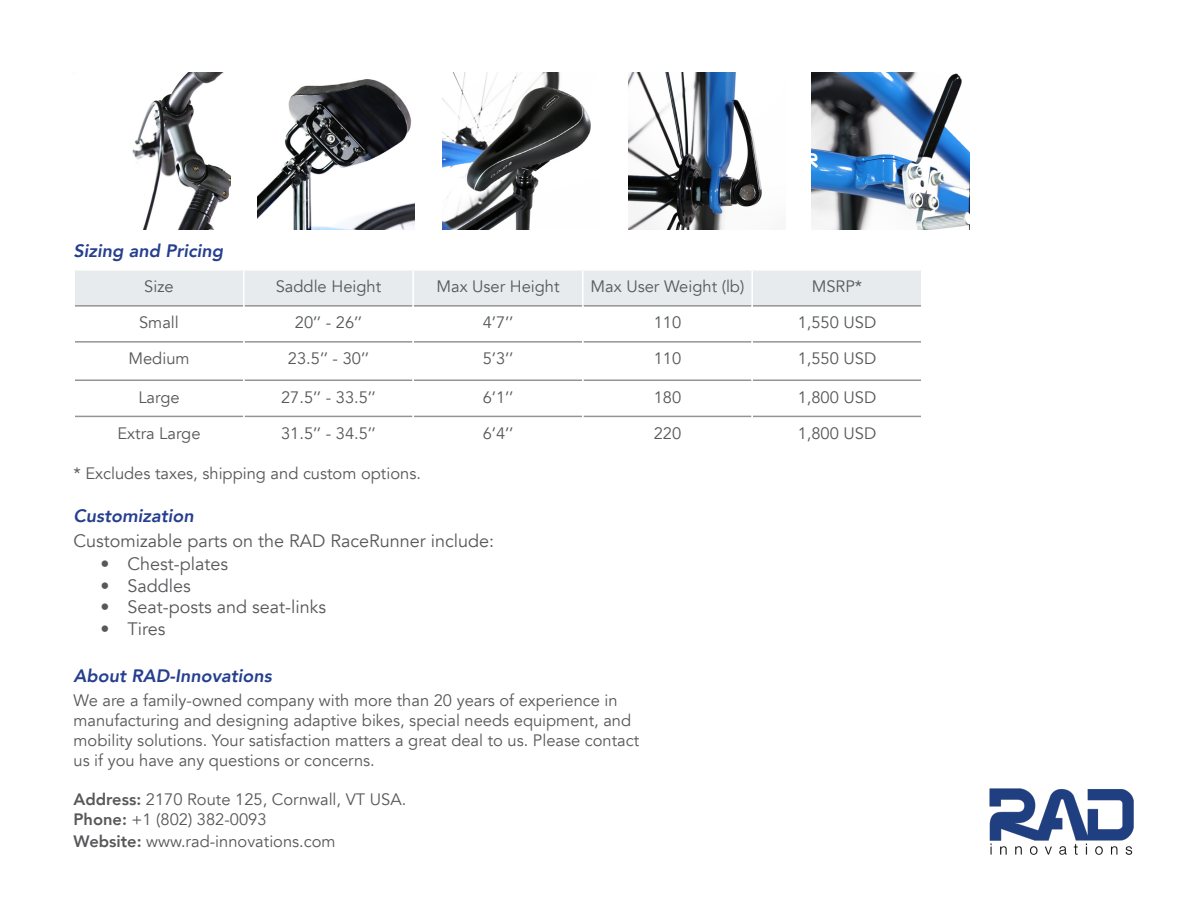
<style>
.page{position:relative;width:1188px;height:918px;background:#fff}
.page>*{position:absolute;margin:0;border:0;box-sizing:border-box;transform-origin:0 0}
.t1{font:18px "Avenir";color:#57585a}
.t2{font:italic 800 18px "Avenir";color:#253f8e}
.t3{font:16.5px/19.8px "Avenir";color:#57585a}
.s1{font-weight:800}
</style>
<div class="page">
<img style="left:132px;top:72px;width:99px;height:158px">
<img style="left:443px;top:72px;width:148px;height:158px">
<img style="left:257px;top:79px;width:158px;height:151px">
<img style="left:628px;top:72px;width:134px;height:158px">
<div style="left:75px;top:271px;width:846px;height:34px;background:#e7ebed"></div>
<svg style="left:75px;top:379px;width:846px;height:39px"></svg>
<hr style="left:75px;top:305px;width:168px;height:2px;background:#939595">
<hr style="left:244px;top:305px;width:168px;height:2px;background:#939595">
<hr style="left:414px;top:305px;width:168px;height:2px;background:#939595">
<hr style="left:584px;top:305px;width:168px;height:2px;background:#939595">
<hr style="left:753px;top:305px;width:168px;height:2px;background:#939595">
<hr style="left:75px;top:341px;width:168px;height:2px;background:#939595">
<hr style="left:244px;top:341px;width:168px;height:2px;background:#939595">
<hr style="left:414px;top:341px;width:168px;height:2px;background:#939595">
<hr style="left:584px;top:341px;width:168px;height:2px;background:#939595">
<hr style="left:753px;top:341px;width:168px;height:2px;background:#939595">
<hr style="left:75px;top:380px;width:168px;height:1px;background:#939595">
<hr style="left:244px;top:380px;width:168px;height:1px;background:#939595">
<hr style="left:414px;top:380px;width:168px;height:1px;background:#939595">
<hr style="left:584px;top:380px;width:168px;height:1px;background:#939595">
<hr style="left:753px;top:380px;width:168px;height:1px;background:#939595">
<hr style="left:75px;top:416px;width:168px;height:1px;background:#939595">
<hr style="left:244px;top:416px;width:168px;height:1px;background:#939595">
<hr style="left:414px;top:416px;width:168px;height:1px;background:#939595">
<hr style="left:584px;top:416px;width:168px;height:1px;background:#939595">
<hr style="left:753px;top:416px;width:168px;height:1px;background:#939595">
<hr style="left:243px;top:271px;width:1px;height:35px;background:#fff">
<hr style="left:412px;top:271px;width:2px;height:35px;background:#fff">
<hr style="left:582px;top:271px;width:2px;height:35px;background:#fff">
<hr style="left:752px;top:271px;width:1px;height:35px;background:#fff">
<hr style="left:243px;top:342px;width:1px;height:38px;background:#fff">
<hr style="left:412px;top:342px;width:2px;height:38px;background:#fff">
<hr style="left:582px;top:342px;width:2px;height:38px;background:#fff">
<hr style="left:752px;top:342px;width:1px;height:38px;background:#fff">
<hr style="left:243px;top:380px;width:1px;height:36px;background:#fff">
<hr style="left:412px;top:380px;width:2px;height:36px;background:#fff">
<hr style="left:582px;top:380px;width:2px;height:36px;background:#fff">
<hr style="left:752px;top:380px;width:1px;height:36px;background:#fff">
<hr style="left:243px;top:416px;width:1px;height:36px;background:#fff">
<hr style="left:412px;top:416px;width:2px;height:36px;background:#fff">
<hr style="left:582px;top:416px;width:2px;height:36px;background:#fff">
<hr style="left:752px;top:416px;width:1px;height:36px;background:#fff">
<img style="left:812px;top:72px;width:157px;height:158px">
<img style="left:989px;top:788px;width:145px;height:67px">
<p class="t2" style="left:74px;top:240px;width:151px">Sizing and Pricing</p>
<p class="t3" style="left:144px;top:277px;width:31px">Size</p>
<p class="t3" style="left:276px;top:277px;width:107px">Saddle Height</p>
<p class="t3" style="left:436px;top:277px;width:125px">Max User Height</p>
<p class="t3" style="left:591px;top:277px;width:155px">Max User Weight (lb)</p>
<p class="t3" style="left:812px;top:277px;width:52px">MSRP*</p>
<p class="t3" style="left:139px;top:313px;width:41px">Small</p>
<p class="t3" style="left:295px;top:313px;width:69px">20’’ - 26’’</p>
<p class="t3" style="left:483px;top:313px;width:32px">4’7’’</p>
<p class="t3" style="left:654px;top:313px;width:29px">110</p>
<p class="t3" style="left:798px;top:313px;width:80px">1,550 USD</p>
<p class="t3" style="left:128px;top:349px;width:63px">Medium</p>
<p class="t3" style="left:288px;top:349px;width:83px">23.5’’ - 30’’</p>
<p class="t3" style="left:483px;top:349px;width:32px">5’3’’</p>
<p class="t3" style="left:654px;top:349px;width:29px">110</p>
<p class="t3" style="left:798px;top:349px;width:80px">1,550 USD</p>
<p class="t3" style="left:138px;top:387px;width:43px">Large</p>
<p class="t3" style="left:281px;top:387px;width:96px">27.5’’ - 33.5’’</p>
<p class="t3" style="left:483px;top:387px;width:32px">6’1’’</p>
<p class="t3" style="left:654px;top:387px;width:29px">180</p>
<p class="t3" style="left:798px;top:387px;width:80px">1,800 USD</p>
<p class="t3" style="left:117px;top:424px;width:85px">Extra Large</p>
<p class="t3" style="left:281px;top:424px;width:96px">31.5’’ - 34.5’’</p>
<p class="t3" style="left:483px;top:424px;width:32px">6’4’’</p>
<p class="t3" style="left:654px;top:424px;width:29px">220</p>
<p class="t3" style="left:798px;top:424px;width:80px">1,800 USD</p>
<p class="t3" style="left:74px;top:464px;width:349px">* Excludes taxes, shipping and custom options.</p>
<p class="t2" style="left:74px;top:506px;width:122px">Customization</p>
<p class="t1" style="left:74px;top:530px;width:422px">Customizable parts on the RAD RaceRunner include:</p>
<p class="t1" style="left:100px;top:553px;width:129px">• Chest-plates</p>
<p class="t1" style="left:100px;top:575px;width:92px">• Saddles</p>
<p class="t1" style="left:100px;top:596px;width:227px">• Seat-posts and seat-links</p>
<p class="t1" style="left:100px;top:618px;width:66px">• Tires</p>
<p class="t2" style="left:74px;top:665px;width:200px">About RAD-Innovations</p>
<p class="t3" style="left:74px;top:691px;width:567px">We are a family-owned company with more than 20 years of experience in manufacturing and designing adaptive bikes, special needs equipment, and mobility solutions. Your satisfaction matters a great deal to us. Please contact us if you have any questions or concerns.</p>
<p class="t3" style="left:74px;top:790px;width:334px"><span class="s1">Address:</span> 2170 Route 125, Cornwall, VT USA.</p>
<p class="t3" style="left:74px;top:810px;width:195px"><span class="s1">Phone:</span> +1 (802) 382-0093</p>
<p class="t3" style="left:74px;top:831px;width:264px"><span class="s1">Website:</span> www.rad-innovations.com</p>
</div>
